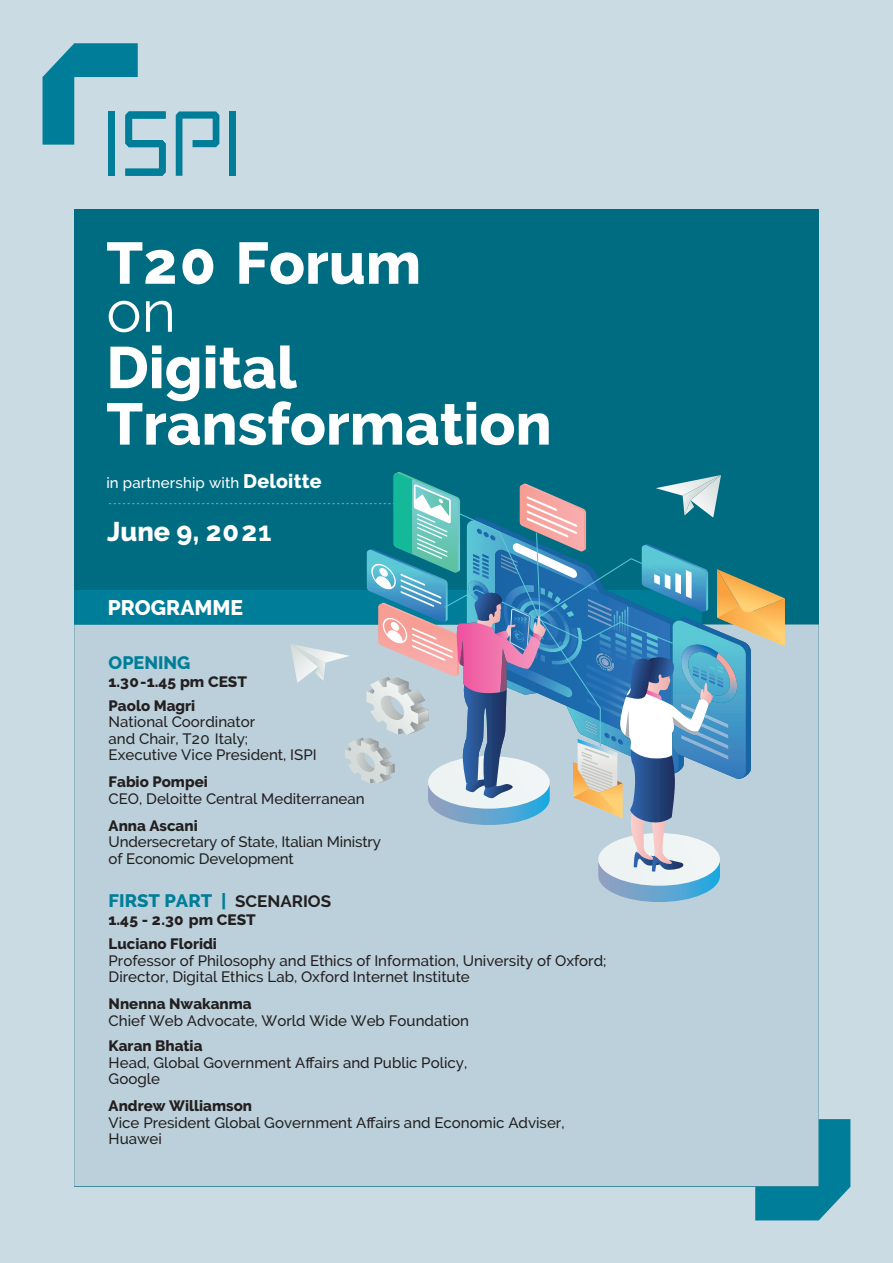
<style>
.page{position:relative;width:893px;height:1263px;background:#cbdbe3}
.page>*{position:absolute;margin:0;border:0;box-sizing:border-box;transform-origin:0 0}
.t1{font:800 58.5px/56.4px "Raleway";color:#fff}
.t2{font:58.5px "Raleway";color:#fff}
.t3{font:800 27px "Raleway";color:#fff}
.t4{font:800 21px "Raleway";color:#fff}
.t5{font:800 18px "Raleway";color:#007e99}
.t6{font:500 15px/16.5px "Raleway";color:#231f20}
.t7{font:800 15px/24px "Raleway";color:#231f20}
.t8{font:500 15px "Raleway";letter-spacing:.01em;color:#fff}
.s1{font-weight:800;font-size:19.5px}
.s2{font-weight:700}
.s3{font-weight:700;font-size:16.5px;color:#231f20}
</style>
<div class="page">
<div style="left:74px;top:209px;width:745px;height:977px;background:#006c81"></div>
<div style="left:74px;top:624px;width:745px;height:562px;background:#bbd0da"></div>
<div style="left:229px;top:111px;width:7px;height:65px;background:#007e99"></div>
<svg style="left:176px;top:111px;width:43px;height:65px"></svg>
<svg style="left:755px;top:1119px;width:95px;height:101px;background:#5ea7b9"></svg>
<svg style="left:43px;top:43px;width:123px;height:133px"></svg>
<svg style="left:74px;top:472px;width:711px;height:430px"></svg>
<h1 class="t1" style="left:106px;top:235px;width:316px">T20 Forum</h1>
<h1 class="t2" style="left:106px;top:277px;width:71px">on</h1>
<h1 class="t1" style="left:106px;top:340px;width:447px">Digital<br>Transformation</h1>
<p class="t8" style="left:106px;top:474px;width:217px">in partnership with <span class="s1">Deloitte</span></p>
<h2 class="t3" style="left:107px;top:516px;width:166px">June 9, 202<span class="s2">1</span></h2>
<h3 class="t4" style="left:108px;top:596px;width:137px">PROGRAMME</h3>
<p class="t5" style="left:109px;top:652px;width:83px">OPENING</p>
<p class="t7" style="left:109px;top:669px;width:140px">1.30-1.45 pm CEST<br>Paolo Magri</p>
<p class="t6" style="left:109px;top:714px;width:210px">National Coordinator<br>and Chair, T20 Italy;<br>Executive Vice President, ISPI</p>
<p class="t7" style="left:109px;top:770px;width:101px">Fabio Pompei</p>
<p class="t6" style="left:109px;top:790px;width:258px">CEO, Deloitte Central Mediterranean</p>
<p class="t7" style="left:109px;top:813px;width:91px">Anna Ascani</p>
<p class="t6" style="left:109px;top:834px;width:274px">Undersecretary of State, Italian Ministry of Economic Development</p>
<p class="t5" style="left:109px;top:891px;width:224px">FIRST PART | <span class="s3">SCENARIOS</span></p>
<p class="t7" style="left:109px;top:908px;width:149px">1.45 - 2.30 pm CEST<br>Luciano Floridi</p>
<p class="t6" style="left:109px;top:952px;width:499px">Professor of Philosophy and Ethics of Information, University of Oxford;<br>Director, Digital Ethics Lab, Oxford Internet Institute</p>
<p class="t7" style="left:109px;top:992px;width:145px">Nnenna Nwakanma</p>
<p class="t6" style="left:109px;top:1012px;width:362px">Chief Web Advocate, World Wide Web Foundation</p>
<p class="t7" style="left:109px;top:1034px;width:95px">Karan Bhatia</p>
<p class="t6" style="left:109px;top:1054px;width:360px">Head, Global Government Affairs and Public Policy,<br>Google</p>
<p class="t7" style="left:109px;top:1094px;width:145px">Andrew Williamson</p>
<p class="t6" style="left:109px;top:1114px;width:457px">Vice President Global Government Affairs and Economic Adviser,<br>Huawei</p>
</div>
